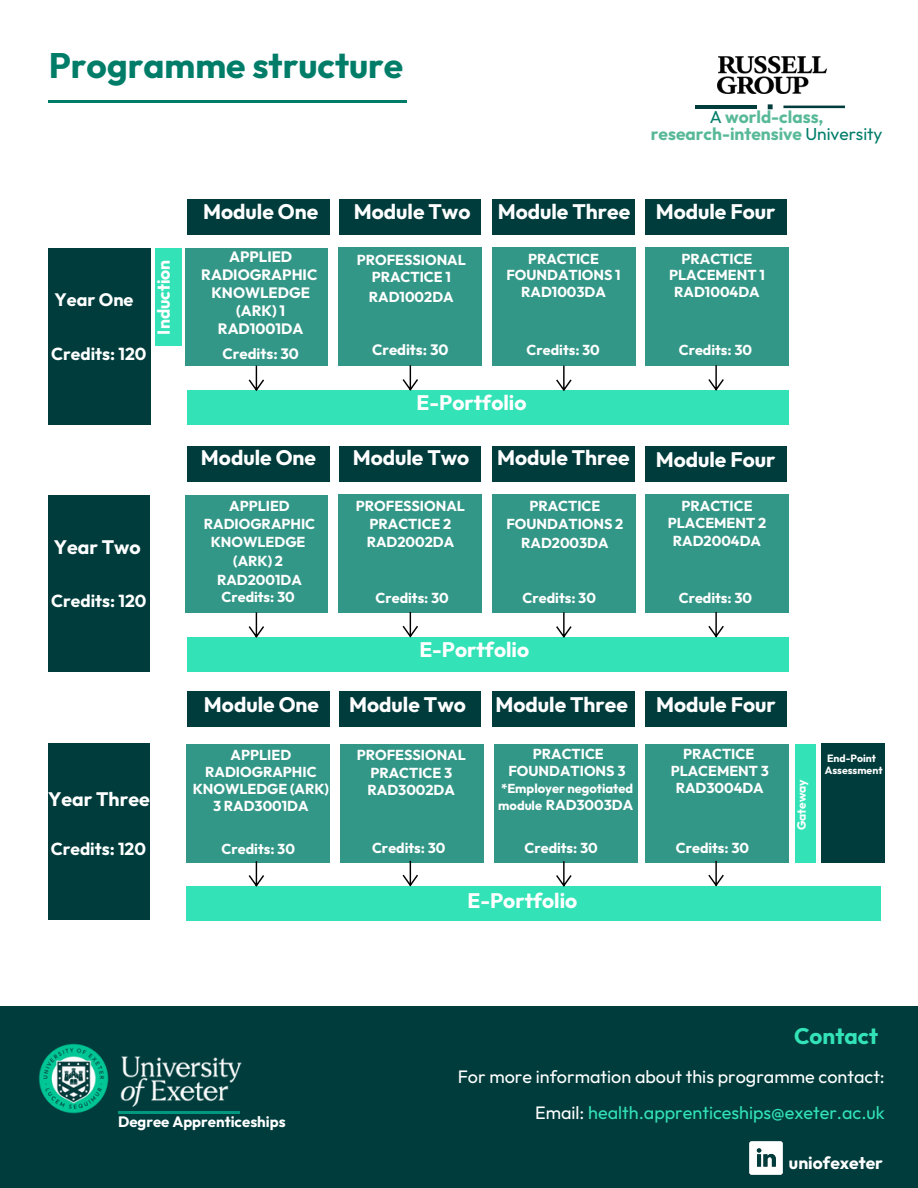
<style>
.page{position:relative;width:918px;height:1188px;background:#fff}
.page>*{position:absolute;margin:0;border:0;box-sizing:border-box;transform-origin:0 0}
.t1{font:700 35.4px "Outfit";color:#007d69}
.t2{font:700 22.5px "Outfit";color:#33e3b7}
.t3{font:700 21px "Outfit";color:#fff}
.t4{font:700 19.5px "Outfit";color:#fff}
.t5{font:18px/36px "Outfit";color:#fff;text-align:right}
.t6{font:700 18px "Outfit";color:#fff}
.t7{font:700 17.4px "Outfit";color:#fff}
.t8{font:700 17.4px/16.8px "Outfit";color:#58b998;text-align:center}
.t9{font:700 15px/18px "Outfit";color:#fff;text-align:center}
.t10{font:700 14.4px/16.8px "Outfit";color:#fff;text-align:center}
.t11{font:700 12.9px "Outfit";color:#fff}
.t12{font:700 12px "Outfit";color:#fff}
.t13{font:700 10.5px "Outfit";color:#fff}
.s1{font-weight:400;color:#007d69}
.s2{color:#33e3b7}
</style>
<div class="page">
<div style="left:49px;top:744px;width:101px;height:176px;background:#003c3c"></div>
<hr style="left:49px;top:100px;width:358px;height:3px;background:#007d69">
<div style="left:49px;top:249px;width:101px;height:176px;background:#003c3c"></div>
<div style="left:155px;top:249px;width:27px;height:97px;background:#33e3b7"></div>
<div style="left:492px;top:248px;width:143px;height:118px;background:#339787"></div>
<div style="left:645px;top:248px;width:143px;height:118px;background:#339787"></div>
<div style="left:339px;top:248px;width:143px;height:118px;background:#339787"></div>
<div style="left:0;top:1006px;width:918px;height:182px;background:#003c3c"></div>
<div style="left:186px;top:887px;width:694px;height:34px;background:#33e3b7"></div>
<div style="left:795px;top:744px;width:20px;height:119px;background:#33e3b7"></div>
<div style="left:821px;top:743px;width:63px;height:119px;background:#003c3c"></div>
<img style="left:39px;top:1043px;width:203px;height:71px">
<hr style="left:119px;top:1111px;width:121px;height:2px;background:#009980">
<img style="left:749px;top:1141px;width:34px;height:34px">
<div style="left:49px;top:496px;width:101px;height:176px;background:#003c3c"></div>
<div style="left:188px;top:692px;width:141px;height:35px;background:#003c3c"></div>
<div style="left:339px;top:692px;width:142px;height:35px;background:#003c3c"></div>
<div style="left:493px;top:692px;width:141px;height:35px;background:#003c3c"></div>
<div style="left:645px;top:692px;width:142px;height:35px;background:#003c3c"></div>
<div style="left:188px;top:200px;width:141px;height:34px;background:#003c3c"></div>
<div style="left:339px;top:200px;width:142px;height:34px;background:#003c3c"></div>
<div style="left:493px;top:200px;width:141px;height:34px;background:#003c3c"></div>
<div style="left:645px;top:200px;width:142px;height:34px;background:#003c3c"></div>
<div style="left:186px;top:249px;width:141px;height:117px;background:#339787"></div>
<div style="left:187px;top:391px;width:601px;height:34px;background:#33e3b7"></div>
<svg style="left:249px;top:366px;width:15px;height:25px"></svg>
<svg style="left:403px;top:365px;width:15px;height:26px"></svg>
<svg style="left:556px;top:366px;width:16px;height:25px"></svg>
<svg style="left:708px;top:365px;width:16px;height:26px"></svg>
<div style="left:492px;top:494px;width:143px;height:118px;background:#339787"></div>
<div style="left:645px;top:494px;width:143px;height:118px;background:#339787"></div>
<div style="left:339px;top:494px;width:143px;height:118px;background:#339787"></div>
<div style="left:188px;top:446px;width:141px;height:35px;background:#003c3c"></div>
<div style="left:339px;top:446px;width:142px;height:35px;background:#003c3c"></div>
<div style="left:493px;top:446px;width:141px;height:35px;background:#003c3c"></div>
<div style="left:645px;top:446px;width:142px;height:35px;background:#003c3c"></div>
<div style="left:186px;top:496px;width:141px;height:116px;background:#339787"></div>
<div style="left:187px;top:638px;width:601px;height:34px;background:#33e3b7"></div>
<svg style="left:249px;top:612px;width:15px;height:26px"></svg>
<svg style="left:403px;top:612px;width:15px;height:26px"></svg>
<svg style="left:556px;top:612px;width:16px;height:26px"></svg>
<svg style="left:708px;top:612px;width:16px;height:26px"></svg>
<div style="left:187px;top:744px;width:143px;height:118px;background:#339787"></div>
<div style="left:494px;top:744px;width:143px;height:118px;background:#339787"></div>
<div style="left:646px;top:744px;width:143px;height:118px;background:#339787"></div>
<div style="left:340px;top:744px;width:143px;height:118px;background:#339787"></div>
<svg style="left:249px;top:861px;width:15px;height:26px"></svg>
<svg style="left:403px;top:861px;width:15px;height:26px"></svg>
<svg style="left:556px;top:861px;width:16px;height:26px"></svg>
<svg style="left:708px;top:861px;width:16px;height:26px"></svg>
<img style="left:718px;top:57px;width:109px;height:37px">
<svg style="left:768px;top:104px;width:5px;height:5px"></svg>
<hr style="left:783px;top:106px;width:62px;height:2px;background:#003c3c">
<hr style="left:695px;top:106px;width:62px;height:2px;background:#003c3c">
<h1 class="t1" style="left:49px;top:49px;width:356px">Programme structure</h1>
<p class="t6" style="left:54px;top:291px;width:81px">Year One</p>
<h2 class="t7" style="left:51px;top:346px;width:97px">Credits: 120</h2>
<h3 class="t7" style="left:155px;top:335px;width:76px;rotate:-90deg">Induction</h3>
<h2 class="t3" style="left:203px;top:202px;width:117px">Module One</h2>
<h2 class="t9" style="left:201px;top:248px;width:118px">APPLIED<br>RADIOGRAPHIC</h2>
<p class="t3" style="left:354px;top:202px;width:118px">Module Two</p>
<p class="t10" style="left:357px;top:252px;width:111px">PROFESSIONAL</p>
<p class="t10" style="left:372px;top:269px;width:81px">PRACTICE 1</p>
<p class="t10" style="left:369px;top:290px;width:86px">RAD1002DA</p>
<h2 class="t9" style="left:211px;top:284px;width:100px">KNOWLEDGE (ARK) 1<br>RAD1001DA</h2>
<p class="t9" style="left:223px;top:345px;width:78px">Credits: 30</p>
<p class="t9" style="left:372px;top:342px;width:78px">Credits: 30</p>
<p class="t8" style="left:651px;top:110px;width:233px"><span class="s1">A</span> world-class, research-intensive <span class="s1">University</span></p>
<p class="t3" style="left:498px;top:202px;width:134px">Module Three</p>
<p class="t3" style="left:656px;top:202px;width:121px">Module Four</p>
<p class="t10" style="left:528px;top:251px;width:73px">PRACTICE</p>
<h2 class="t10" style="left:506px;top:267px;width:116px">FOUNDATIONS 1</h2>
<h3 class="t10" style="left:521px;top:285px;width:86px">RAD1003DA</h3>
<h2 class="t10" style="left:527px;top:343px;width:75px">Credits: 30</h2>
<p class="t10" style="left:681px;top:251px;width:73px">PRACTICE</p>
<p class="t10" style="left:669px;top:267px;width:97px">PLACEMENT 1</p>
<p class="t10" style="left:674px;top:285px;width:87px">RAD1004DA</p>
<h2 class="t10" style="left:679px;top:343px;width:75px">Credits: 30</h2>
<p class="t4" style="left:54px;top:538px;width:89px">Year Two</p>
<h5 class="t7" style="left:51px;top:592px;width:97px">Credits: 120</h5>
<p class="t4" style="left:48px;top:790px;width:103px">Year Three</p>
<p class="t7" style="left:51px;top:840px;width:97px">Credits: 120</p>
<h2 class="t3" style="left:201px;top:448px;width:117px">Module One</h2>
<p class="t3" style="left:417px;top:393px;width:111px">E-Portfolio</p>
<p class="t3" style="left:353px;top:448px;width:118px">Module Two</p>
<p class="t3" style="left:497px;top:448px;width:134px">Module Three</p>
<p class="t3" style="left:656px;top:449px;width:121px">Module Four</p>
<h5 class="t10" style="left:204px;top:497px;width:113px;line-height:18px">APPLIED<br>RADIOGRAPHIC<br>KNOWLEDGE</h5>
<h2 class="t10" style="left:233px;top:553px;width:51px">(ARK) 2</h2>
<p class="t10" style="left:217px;top:572px;width:86px">RAD2001DA<br>Credits: 30</p>
<p class="t10" style="left:356px;top:497px;width:111px;line-height:18px">PROFESSIONAL<br>PRACTICE 2<br>RAD2002DA</p>
<h2 class="t10" style="left:376px;top:590px;width:75px">Credits: 30</h2>
<p class="t10" style="left:529px;top:498px;width:73px">PRACTICE</p>
<p class="t10" style="left:506px;top:516px;width:119px">FOUNDATIONS 2</p>
<p class="t10" style="left:521px;top:536px;width:89px">RAD2003DA</p>
<p class="t10" style="left:523px;top:590px;width:75px">Credits: 30</p>
<p class="t10" style="left:681px;top:499px;width:73px">PRACTICE</p>
<p class="t10" style="left:668px;top:516px;width:100px">PLACEMENT 2</p>
<p class="t10" style="left:673px;top:533px;width:90px">RAD2004DA</p>
<p class="t10" style="left:679px;top:590px;width:75px">Credits: 30</p>
<h2 class="t3" style="left:204px;top:695px;width:117px">Module One</h2>
<p class="t3" style="left:419px;top:639px;width:111px">E-Portfolio</p>
<p class="t3" style="left:349px;top:694px;width:118px">Module Two</p>
<p class="t3" style="left:496px;top:694px;width:134px">Module Three</p>
<p class="t3" style="left:656px;top:695px;width:121px">Module Four</p>
<p class="t10" style="left:193px;top:747px;width:138px">APPLIED<br>RADIOGRAPHIC<br>KNOWLEDGE (ARK)<br>3 RAD3001DA</p>
<h2 class="t10" style="left:357px;top:748px;width:111px">PROFESSIONAL</h2>
<p class="t10" style="left:370px;top:765px;width:83px">PRACTICE 3</p>
<p class="t10" style="left:368px;top:782px;width:89px">RAD3002DA</p>
<h5 class="t10" style="left:508px;top:747px;width:119px">PRACTICE<br>FOUNDATIONS 3</h5>
<h2 class="t11" style="left:501px;top:782px;width:134px">*Employer negotiated</h2>
<h2 class="t10" style="left:546px;top:797px;width:89px">RAD3003DA</h2>
<p class="t11" style="left:498px;top:799px;width:45px">module</p>
<p class="t10" style="left:683px;top:747px;width:73px">PRACTICE</p>
<p class="t10" style="left:671px;top:764px;width:100px">PLACEMENT 3<br>RAD3004DA</p>
<p class="t12" style="left:796px;top:830px;width:52px;rotate:-90deg">Gateway</p>
<p class="t13" style="left:827px;top:753px;width:51px">End-Point</p>
<p class="t13" style="left:825px;top:765px;width:59px">Assessment</p>
<h5 class="t10" style="left:222px;top:841px;width:75px">Credits: 30</h5>
<p class="t10" style="left:372px;top:840px;width:75px">Credits: 30</p>
<p class="t10" style="left:524px;top:840px;width:75px">Credits: 30</p>
<h2 class="t10" style="left:676px;top:840px;width:75px">Credits: 30</h2>
<p class="t3" style="left:468px;top:891px;width:111px">E-Portfolio</p>
<p class="t9" style="left:118px;top:1113px;width:169px">Degree Apprenticeships</p>
<h2 class="t2" style="left:794px;top:1026px;width:85px">Contact</h2>
<h6 class="t5" style="left:458px;top:1059px;width:429px">For more information about this programme contact:<br>Email: <span class="s2">health.apprenticeships@exeter.ac.uk</span></h6>
<h3 class="t7" style="left:789px;top:1155px;width:96px">uniofexeter</h3>
</div>
